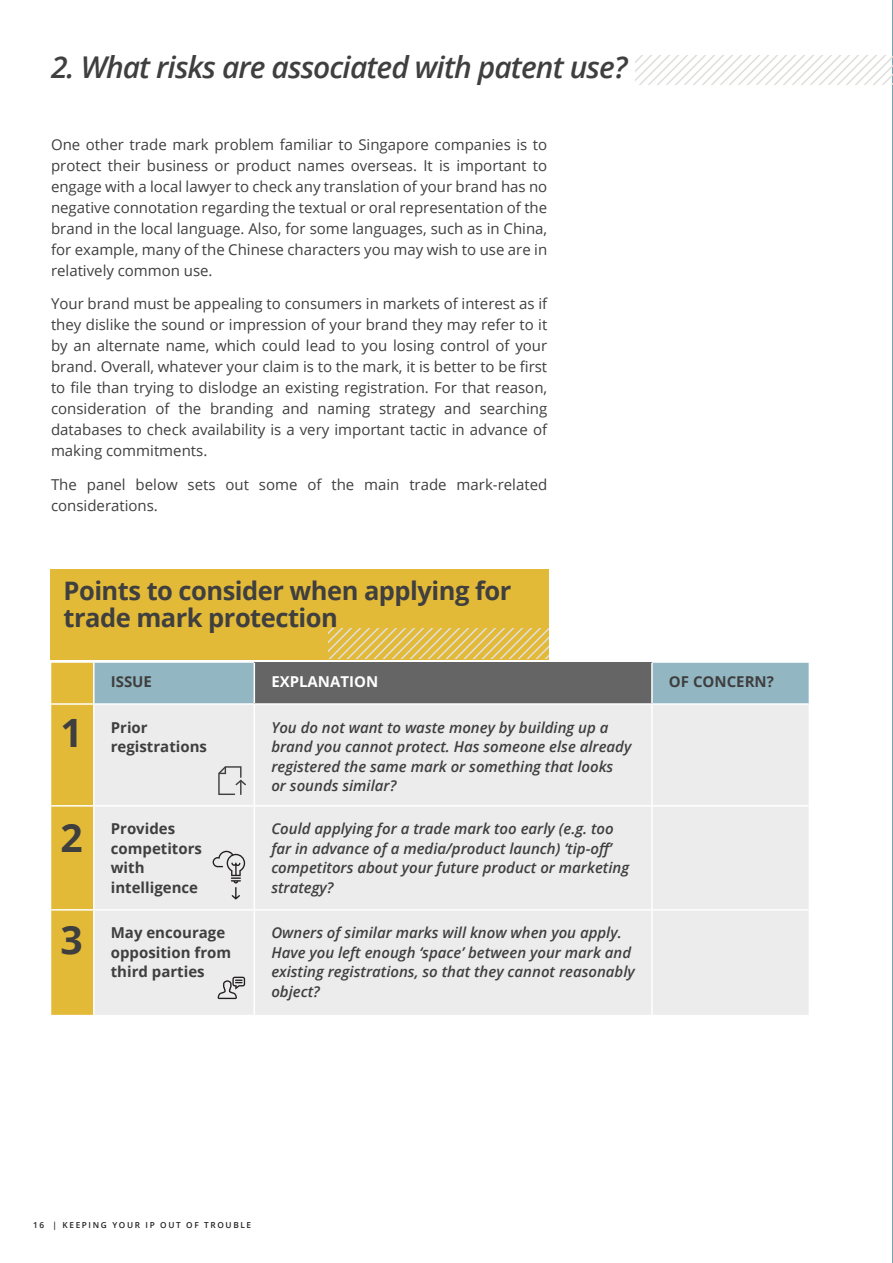
<style>
.page{position:relative;width:893px;height:1263px;background:#fff}
.page>*{position:absolute;margin:0;border:0;box-sizing:border-box;transform-origin:0 0}
.t1{font:700 39px "Open Sans";color:#3f3f3f}
.t2{font:italic 600 30px "Open Sans";letter-spacing:-.03em;color:#3f3f3f}
.Paragraph_Style-B-Ti{font:700 25.5px/27px "Open Sans";letter-spacing:-.02em;color:#3f3f3f}
.Paragraph_Style_1-Sp{font:15px/21px "Open Sans";color:#3f3f3f;text-align:justify}
.t3{font:italic 600 15px/19.5px "Open Sans";color:#3f3f3f}
.t4{font:700 15px/19.5px "Open Sans";color:#3f3f3f}
.t5{font:700 15px "Open Sans";color:#fff}
.t6{font:600 8.25px "Open Sans";letter-spacing:.2em;color:#231f20}
</style>
<div class="page">
<hr style="left:892px;top:0;width:1px;height:1263px;background:#77a5b4">
<svg style="left:635px;top:55px;width:258px;height:30px"></svg>
<div style="left:51px;top:569px;width:498px;height:91px;background:#e3ba38"></div>
<svg style="left:51px;top:629px;width:758px;height:386px;background:#e0ddd1"></svg>
<p class="t2" style="left:51px;top:47px;width:578px">2. What risks are associated with patent use?</p>
<p class="Paragraph_Style_1-Sp" style="left:51px;top:133px;width:498px">One other trade mark problem familiar to Singapore companies is to protect their business or product names overseas. It is important to engage with a local lawyer to check any translation of your brand has no negative connotation regarding the textual or oral representation of the brand in the local language. Also, for some languages, such as in China, for example, many of the Chinese characters you may wish to use are in relatively common use.</p>
<p class="Paragraph_Style_1-Sp" style="left:51px;top:293px;width:498px">Your brand must be appealing to consumers in markets of interest as if they dislike the sound or impression of your brand they may refer to it by an alternate name, which could lead to you losing control of your brand. Overall, whatever your claim is to the mark, it is better to be first to file than trying to dislodge an existing registration. For that reason, consideration of the branding and naming strategy and searching databases to check availability is a very important tactic in advance of making commitments.</p>
<p class="Paragraph_Style_1-Sp" style="left:51px;top:474px;width:498px">The panel below sets out some of the main trade mark-related considerations.</p>
<p class="Paragraph_Style-B-Ti" style="left:64px;top:577px;width:449px">Points to consider when applying for trade mark protection</p>
<p class="t1" style="left:61px;top:705px;width:24px">1</p>
<p class="t1" style="left:61px;top:810px;width:24px">2</p>
<p class="t1" style="left:61px;top:913px;width:24px">3</p>
<p class="t4" style="left:111px;top:671px;width:43px">ISSUE</p>
<p class="t5" style="left:271px;top:671px;width:108px">EXPLANATION</p>
<p class="t4" style="left:669px;top:671px;width:106px">OF CONCERN?</p>
<p class="t4" style="left:111px;top:717px;width:98px">Prior registrations</p>
<p class="t3" style="left:271px;top:717px;width:362px">You do not want to waste money by building up a brand you cannot protect. Has someone else already registered the same mark or something that looks or sounds similar?</p>
<p class="t4" style="left:111px;top:819px;width:93px">Provides competitors with intelligence</p>
<p class="t3" style="left:271px;top:819px;width:359px">Could applying for a trade mark too early (e.g. too far in advance of a media/product launch) ‘tip-off’ competitors about your future product or marketing strategy?</p>
<p class="t4" style="left:111px;top:923px;width:122px">May encourage opposition from third parties</p>
<p class="t3" style="left:271px;top:923px;width:365px">Owners of similar marks will know when you apply.<br>Have you left enough ‘space’ between your mark and existing registrations, so that they cannot reasonably object?</p>
<p class="t6" style="left:33px;top:1219px;width:220px">16 | KEEPING YOUR IP OUT OF TROUBLE</p>
</div>
